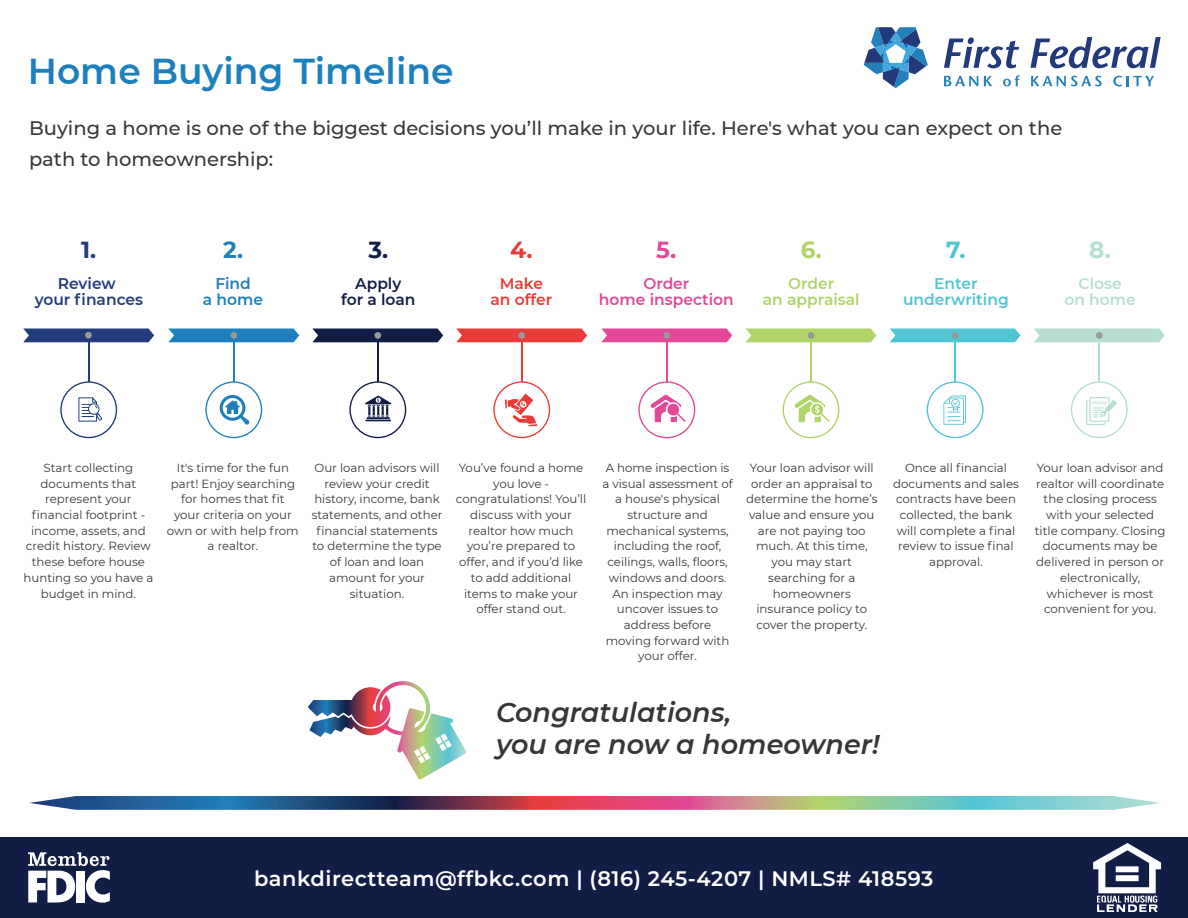
<style>
.page{position:relative;width:1188px;height:918px;background:#fff}
.page>*{position:absolute;margin:0;border:0;box-sizing:border-box;transform-origin:0 0}
.t1{font:600 36px "Montserrat";color:#1d80bd}
.t2{font:italic 600 27px/32.4px "Montserrat";color:rgb(4 5 3/.8)}
.t3{font:700 23.25px "Montserrat";color:#1d80bd}
.t4{font:700 23.25px "Montserrat";color:#e83c38}
.t5{font:700 23.25px "Montserrat";color:#52c5d3}
.t6{font:700 23.25px "Montserrat";color:#b7dfd1}
.t7{font:700 23.25px "Montserrat";color:#223b79}
.t8{font:700 23.25px "Montserrat";color:#121d45}
.t9{font:700 23.25px "Montserrat";color:#e34798}
.t10{font:700 23.25px "Montserrat";color:#b0d468}
.t11{font:600 21px "Montserrat";letter-spacing:.025em;color:#fff}
.t12{font:500 19.5px/31.5px "Montserrat";color:rgb(4 5 3/.8)}
.t13{font:600 15.45px/15.5px "Montserrat";color:#e34798;text-align:center}
.t14{font:600 15.45px/15.5px "Montserrat";color:#223b79;text-align:center}
.t15{font:600 15.45px/15.5px "Montserrat";color:#52c5d3;text-align:center}
.t16{font:600 15.45px/15.5px "Montserrat";color:#b0d468;text-align:center}
.t17{font:600 15.45px/15.5px "Montserrat";color:#121d45;text-align:center}
.t18{font:600 15.45px/15.5px "Montserrat";color:#e83c38;text-align:center}
.t19{font:600 15.45px/15.5px "Montserrat";color:#b7dfd1;text-align:center}
.t20{font:600 15.45px/15.5px "Montserrat";letter-spacing:.005em;color:#1d80bd;text-align:center}
.t21{font:11.7px/15.8px "Montserrat";color:rgb(4 5 3/.8);text-align:center}
.t22{font:600 3.9px "Montserrat";color:#b7dfd1}
</style>
<div class="page">
<div style="left:0;top:837px;width:1188px;height:81px;background:#121d45"></div>
<svg style="left:1093px;top:843px;width:68px;height:69px"></svg>
<svg style="left:28px;top:852px;width:82px;height:51px"></svg>
<div style="left:76px;top:871px;width:9px;height:31px;background:#fff"></div>
<svg style="left:944px;top:37px;width:75px;height:31px"></svg>
<svg style="left:1031px;top:37px;width:130px;height:31px"></svg>
<svg style="left:864px;top:27px;width:64px;height:61px"></svg>
<svg style="left:944px;top:76px;width:34px;height:10px"></svg>
<svg style="left:984px;top:76px;width:8px;height:10px"></svg>
<svg style="left:1003px;top:75px;width:17px;height:11px"></svg>
<svg style="left:1031px;top:76px;width:71px;height:10px"></svg>
<svg style="left:1113px;top:76px;width:41px;height:10px"></svg>
<svg style="left:29px;top:796px;width:1131px;height:14px;background:#7f8091"></svg>
<svg style="left:308px;top:682px;width:159px;height:98px"></svg>
<div style="left:456px;top:329px;width:131px;height:13px;background:#e83c38"></div>
<hr style="left:521px;top:335px;width:1px;height:47px;background:#e83c38">
<div style="left:518px;top:332px;width:7px;height:7px;background:#999;border-radius:50%"></div>
<hr style="left:233px;top:335px;width:1px;height:47px;background:#1d80bd">
<div style="left:168px;top:329px;width:131px;height:13px;background:#1d80bd"></div>
<div style="left:230px;top:332px;width:7px;height:7px;background:#999;border-radius:50%"></div>
<div style="left:890px;top:329px;width:131px;height:13px;background:#52c5d3"></div>
<hr style="left:954px;top:335px;width:2px;height:47px;background:#52c5d3">
<div style="left:952px;top:332px;width:6px;height:7px;background:#999;border-radius:50%"></div>
<svg style="left:927px;top:381px;width:57px;height:57px"></svg>
<div style="left:1034px;top:329px;width:131px;height:13px;background:#b7dfd1"></div>
<hr style="left:1099px;top:335px;width:1px;height:47px;background:#b7dfd1">
<div style="left:1096px;top:332px;width:7px;height:7px;background:#999;border-radius:50%"></div>
<svg style="left:1071px;top:381px;width:57px;height:57px"></svg>
<hr style="left:88px;top:335px;width:1px;height:47px;background:#223b79">
<div style="left:23px;top:329px;width:131px;height:13px;background:#223b79"></div>
<svg style="left:60px;top:381px;width:57px;height:57px"></svg>
<div style="left:85px;top:332px;width:7px;height:6px;background:#999;border-radius:50%"></div>
<div style="left:312px;top:329px;width:131px;height:13px;background:#121d45"></div>
<hr style="left:377px;top:335px;width:2px;height:47px;background:#121d45">
<svg style="left:349px;top:381px;width:57px;height:57px"></svg>
<div style="left:374px;top:332px;width:7px;height:7px;background:#999;border-radius:50%"></div>
<svg style="left:205px;top:381px;width:57px;height:57px"></svg>
<div style="left:601px;top:329px;width:131px;height:13px;background:#e34798"></div>
<hr style="left:666px;top:335px;width:2px;height:47px;background:#e34798">
<div style="left:663px;top:332px;width:7px;height:7px;background:#999;border-radius:50%"></div>
<svg style="left:638px;top:381px;width:57px;height:57px"></svg>
<div style="left:746px;top:329px;width:130px;height:13px;background:#b0d468"></div>
<hr style="left:810px;top:335px;width:2px;height:47px;background:#b0d468">
<div style="left:808px;top:332px;width:6px;height:7px;background:#999;border-radius:50%"></div>
<svg style="left:783px;top:381px;width:56px;height:57px"></svg>
<svg style="left:493px;top:381px;width:57px;height:57px"></svg>
<h1 class="t1" style="left:28px;top:46px;width:427px">Home Buying Timeline</h1>
<h3 class="t12" style="left:29px;top:112px;width:1035px">Buying a home is one of the biggest decisions you’ll make in your life. Here's what you can expect on the path to homeownership:</h3>
<h3 class="t7" style="left:81px;top:233px;width:17px">1.</h3>
<h3 class="t14" style="left:35px;top:275px;width:110px">Review<br>your finances</h3>
<h3 class="t3" style="left:223px;top:233px;width:21px">2.</h3>
<h3 class="t4" style="left:510px;top:233px;width:24px">4.</h3>
<h3 class="t8" style="left:368px;top:233px;width:21px">3.</h3>
<h3 class="t9" style="left:656px;top:233px;width:21px">5.</h3>
<h3 class="t10" style="left:801px;top:233px;width:23px">6.</h3>
<h3 class="t5" style="left:946px;top:233px;width:21px">7.</h3>
<h3 class="t6" style="left:1089px;top:233px;width:23px">8.</h3>
<h3 class="t20" style="left:203px;top:275px;width:62px">Find<br>a home</h3>
<h3 class="t17" style="left:341px;top:275px;width:76px">Apply<br>for a loan</h3>
<h3 class="t18" style="left:491px;top:275px;width:63px">Make an offer</h3>
<h3 class="t13" style="left:599px;top:275px;width:136px">Order<br>home inspection</h3>
<h3 class="t16" style="left:763px;top:275px;width:98px">Order<br>an appraisal</h3>
<h3 class="t15" style="left:903px;top:275px;width:107px">Enter underwriting</h3>
<h3 class="t19" style="left:1064px;top:275px;width:73px">Close<br>on home</h3>
<p class="t22" style="left:1092px;top:400px;width:17px">Closing</p>
<p class="t21" style="left:23px;top:460px;width:131px">Start collecting documents that represent your financial footprint - income, assets, and credit history. Review these before house hunting so you have a budget in mind.</p>
<p class="t21" style="left:167px;top:460px;width:133px">It's time for the fun part! Enjoy searching for homes that fit your criteria on your own or with help from a realtor.</p>
<p class="t21" style="left:312px;top:460px;width:132px">Our loan advisors will review your credit history, income, bank statements, and other financial statements to determine the type of loan and loan amount for your situation.</p>
<p class="t21" style="left:456px;top:460px;width:132px">You’ve found a home you love - congratulations! You’ll discuss with your realtor how much you’re prepared to offer, and if you’d like to add additional items to make your offer stand out.</p>
<p class="t21" style="left:602px;top:460px;width:132px">A home inspection is a visual assessment of a house's physical structure and mechanical systems, including the roof, ceilings, walls, floors, windows and doors.<br>An inspection may uncover issues to address before moving forward with your offer.</p>
<p class="t21" style="left:746px;top:460px;width:133px">Your loan advisor will order an appraisal to determine the home’s value and ensure you are not paying too much. At this time, you may start searching for a homeowners insurance policy to cover the property.</p>
<p class="t21" style="left:893px;top:460px;width:127px">Once all financial documents and sales contracts have been collected, the bank will complete a final review to issue final approval.</p>
<h2 class="t2" style="left:496px;top:695px;width:385px">Congratulations,<br>you are now a homeowner!</h2>
<p class="t21" style="left:1035px;top:460px;width:132px">Your loan advisor and realtor will coordinate the closing process with your selected title company. Closing documents may be delivered in person or electronically, whichever is most convenient for you.</p>
<h3 class="t11" style="left:254px;top:863px;width:681px">bankdirectteam@ffbkc.com | (816) 245-4207 | NMLS# 418593</h3>
</div>
